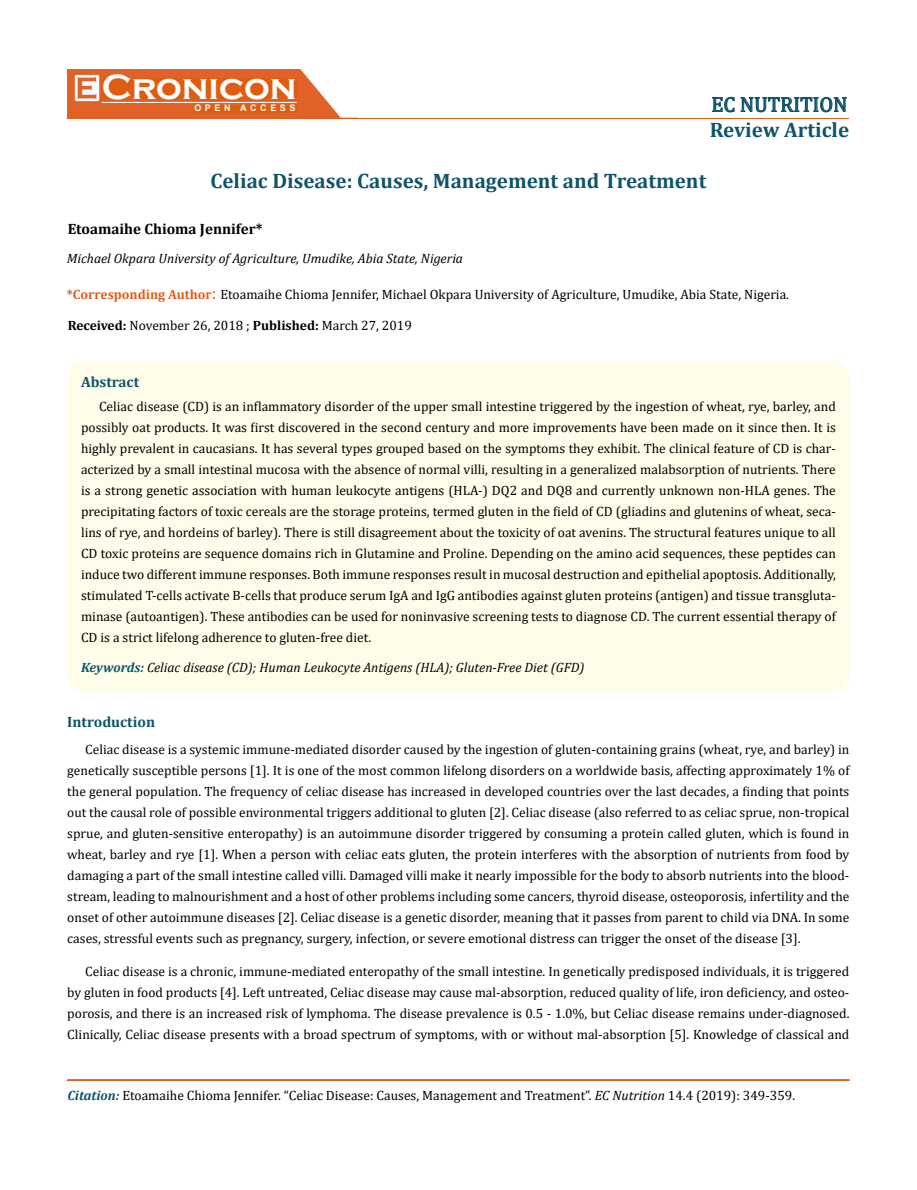
<style>
.page{position:relative;width:917px;height:1190px;background:#fff}
.page>*{position:absolute;margin:0;border:0;box-sizing:border-box;transform-origin:0 0}
.t1{font:700 36px "Copperplate Gothic";color:#fff}
.t2{font:700 21px "Cambria";color:#0e546a}
.t3{font:21px "Cambria";color:#0e546a}
.t4{font:700 15px "Cambria";color:#000}
.t5{font:700 15px "Cambria";color:#0e546a}
.t6{font:13.5px/21px "Cambria";color:#000;text-align:justify}
.t7{font:italic 13.5px "Cambria";color:#000}
.t8{font:700 9px "Arial";letter-spacing:.4em;color:#fff}
.s1{font-weight:700;color:#e05d1a}
.s2{font-size:18px;color:#e05d1a}
.s3{font-weight:700}
.s4{font-weight:700;color:#0e546a}
.s5{font-weight:700;font-style:italic;color:#0e546a}
.s6{font-style:italic}
</style>
<div class="page">
<div style="left:67px;top:70px;width:290px;height:49px;background:#e06228"></div>
<svg style="left:300px;top:69px;width:58px;height:49px"></svg>
<img style="left:75px;top:75px;width:24px;height:26px">
<div style="left:102px;top:79px;width:195px;height:21px;background:#df5d11"></div>
<div style="left:194px;top:105px;width:103px;height:7px;background:#df5d11"></div>
<svg style="left:712px;top:97px;width:135px;height:15px"></svg>
<hr style="left:102px;top:102px;width:194px;height:1px;background:#fff">
<hr style="left:279px;top:118px;width:569px;height:1px;background:#e05d1a">
<hr style="left:67px;top:1080px;width:782px;height:1px;background:#e05d1a">
<div style="left:67px;top:1079px;width:782px;height:1px;border:1px solid #e05d1a"></div>
<div style="left:68px;top:360px;width:781px;height:332px;background:#fffde9;border-radius:18px"></div>
<h1 class="t1" style="left:102px;top:68px;width:196px">Cronicon</h1>
<p class="t8" style="left:194px;top:102px;width:103px">OPEN ACCESS</p>
<h2 class="t3" style="left:711px;top:92px;width:137px">EC NUTRITION</h2>
<h2 class="t2" style="left:709px;top:115px;width:141px">Review Article</h2>
<h2 class="t2" style="left:210px;top:166px;width:497px">Celiac Disease: Causes, Management and Treatment</h2>
<p class="t4" style="left:68px;top:218px;width:196px">Etoamaihe Chioma Jennifer*</p>
<p class="t7" style="left:67px;top:248px;width:398px">Michael Okpara University of Agriculture, Umudike, Abia State, Nigeria</p>
<p class="t6" style="left:67px;top:283px;width:723px"><span class="s1">*Corresponding Author</span><span class="s2">:</span> Etoamaihe Chioma Jennifer, Michael Okpara University of Agriculture, Umudike, Abia State, Nigeria.</p>
<p class="t6" style="left:68px;top:314px;width:345px"><span class="s3">Received:</span> November 26, 2018 ; <span class="s3">Published:</span> March 27, 2019</p>
<p class="t5" style="left:81px;top:371px;width:60px">Abstract</p>
<p class="t6" style="left:81px;top:396px;width:756px;text-indent:18px">Celiac disease (CD) is an inflammatory disorder of the upper small intestine triggered by the ingestion of wheat, rye, barley, and possibly oat products. It was first discovered in the second century and more improvements have been made on it since then. It is highly prevalent in caucasians. It has several types grouped based on the symptoms they exhibit. The clinical feature of CD is char&shy;acterized by a small intestinal mucosa with the absence of normal villi, resulting in a generalized malabsorption of nutrients. There is a strong genetic association with human leukocyte antigens (HLA-) DQ2 and DQ8 and currently unknown non-HLA genes. The precipitating factors of toxic cereals are the storage proteins, termed gluten in the field of CD (gliadins and glutenins of wheat, seca&shy;lins of rye, and hordeins of barley). There is still disagreement about the toxicity of oat avenins. The structural features unique to all CD toxic proteins are sequence domains rich in Glutamine and Proline. Depending on the amino acid sequences, these peptides can induce two different immune responses. Both immune responses result in mucosal destruction and epithelial apoptosis. Additionally, stimulated T-cells activate B-cells that produce serum IgA and IgG antibodies against gluten proteins (antigen) and tissue transgluta&shy;minase (autoantigen). These antibodies can be used for noninvasive screening tests to diagnose CD. The current essential therapy of CD is a strict lifelong adherence to gluten-free diet.</p>
<p class="t7" style="left:81px;top:657px;width:505px"><span class="s4">Keywords:</span> Celiac disease (CD); Human Leukocyte Antigens (HLA); Gluten-Free Diet (GFD)</p>
<p class="t5" style="left:67px;top:711px;width:89px">Introduction</p>
<p class="t6" style="left:67px;top:739px;width:783px;text-indent:18px">Celiac disease is a systemic immune-mediated disorder caused by the ingestion of gluten-containing grains (wheat, rye, and barley) in genetically susceptible persons [1]. It is one of the most common lifelong disorders on a worldwide basis, affecting approximately 1% of the general population. The frequency of celiac disease has increased in developed countries over the last decades, a finding that points out the causal role of possible environmental triggers additional to gluten [2]. Celiac disease (also referred to as celiac sprue, non-tropical sprue, and gluten-sensitive enteropathy) is an autoimmune disorder triggered by consuming a protein called gluten, which is found in wheat, barley and rye [1]. When a person with celiac eats gluten, the protein interferes with the absorption of nutrients from food by damaging a part of the small intestine called villi. Damaged villi make it nearly impossible for the body to absorb nutrients into the blood&shy;stream, leading to malnourishment and a host of other problems including some cancers, thyroid disease, osteoporosis, infertility and the onset of other autoimmune diseases [2]. Celiac disease is a genetic disorder, meaning that it passes from parent to child via DNA. In some cases, stressful events such as pregnancy, surgery, infection, or severe emotional distress can trigger the onset of the disease [3].</p>
<p class="t6" style="left:67px;top:961px;width:783px;text-indent:18px">Celiac disease is a chronic, immune-mediated enteropathy of the small intestine. In genetically predisposed individuals, it is triggered by gluten in food products [4]. Left untreated, Celiac disease may cause mal-absorption, reduced quality of life, iron deficiency, and osteo&shy;porosis, and there is an increased risk of lymphoma. The disease prevalence is 0.5 - 1.0%, but Celiac disease remains under-diagnosed.<br>Clinically, Celiac disease presents with a broad spectrum of symptoms, with or without mal-absorption [5]. Knowledge of classical and</p>
<p class="t6" style="left:67px;top:1084px;width:729px"><span class="s5">Citation:</span> Etoamaihe Chioma Jennifer. “Celiac Disease: Causes, Management and Treatment”. <span class="s6">EC Nutrition</span> 14.4 (2019): 349-359.</p>
</div>
